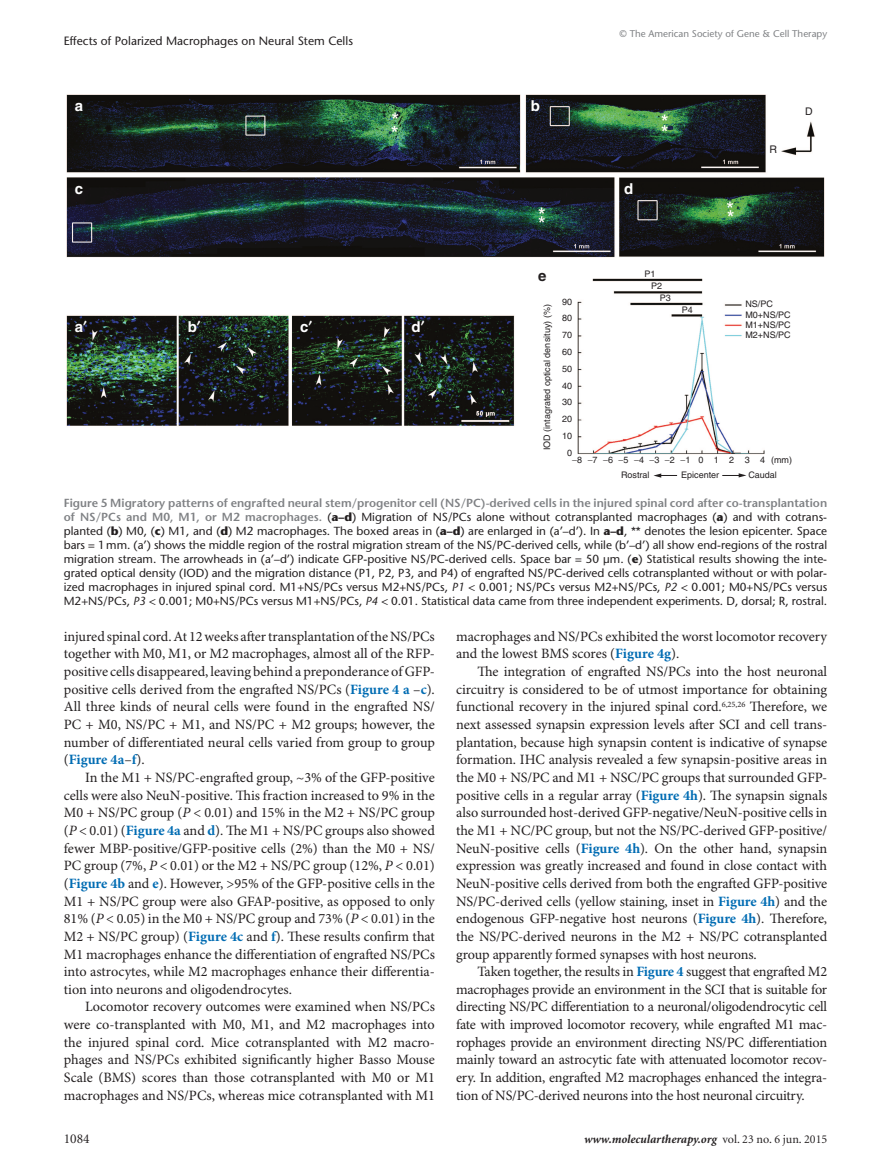
<style>
.page{position:relative;width:891px;height:1175px;background:#fff}
.page>*{position:absolute;margin:0;border:0;box-sizing:border-box;transform-origin:0 0}
.t1{font:700 15px "Helvetica";color:#fff}
.t2{font:700 15px "Helvetica";color:#231f20}
.t3{font:14.25px/17.7px "Minion Pro";letter-spacing:-.005em;color:#231f20;text-align:justify}
.t4{font:13.5px "Minion";color:#231f20}
.t5{font:12px "Stone Sans";color:#231f20}
.t6{font:italic 700 12px "Minion";color:#231f20}
.t7{font:11.7px/14.1px "Stone Sans";color:#231f20;text-align:justify}
.t8{font:600 11.7px "ITC Stone Sans";color:#808285}
.t9{font:10.5px "Helvetica";color:#231f20}
.t10{font:9.75px "Stone Sans";color:#808285}
.t11{font:9px/16.8px "Helvetica";color:#231f20;text-align:center}
.s1{font-family:"ITC Stone Sans";font-weight:600;color:#808285}
.s2{font-weight:700}
.s3{font-style:italic}
.s4{font-weight:700;color:#006cb3}
.s5{font-weight:400;font-style:normal}
</style>
<div class="page">
<img style="left:67px;top:94px;width:757px;height:360px">
<svg style="left:653px;top:473px;width:24px;height:4px"></svg>
<svg style="left:722px;top:473px;width:24px;height:4px"></svg>
<svg style="left:83px;top:321px;width:4px;height:5px"></svg>
<svg style="left:197px;top:321px;width:3px;height:5px"></svg>
<svg style="left:309px;top:321px;width:3px;height:5px"></svg>
<svg style="left:421px;top:321px;width:3px;height:5px"></svg>
<p class="t5" style="left:64px;top:34px;width:291px">Effects of Polarized Macrophages on Neural Stem Cells</p>
<p class="t1" style="left:75px;top:97px;width:10px">a</p>
<p class="t10" style="left:620px;top:28px;width:209px">© The American Society of Gene &amp; Cell Therapy</p>
<p class="t1" style="left:531px;top:97px;width:11px">b</p>
<p class="t9" style="left:805px;top:105px;width:9px">D</p>
<p class="t9" style="left:770px;top:144px;width:9px">R</p>
<p class="t1" style="left:75px;top:179px;width:10px">c</p>
<p class="t1" style="left:624px;top:179px;width:11px">d</p>
<p class="t1" style="left:75px;top:318px;width:10px">a</p>
<p class="t1" style="left:188px;top:318px;width:11px">b</p>
<p class="t1" style="left:300px;top:318px;width:10px">c</p>
<p class="t1" style="left:412px;top:318px;width:11px">d</p>
<p class="t2" style="left:538px;top:267px;width:10px">e</p>
<p class="t11" style="left:539px;top:450px;width:147px;rotate:-90deg">IOD (intagrated optical densituy) (%)</p>
<p class="t11" style="left:562px;top:293px;width:12px">90</p>
<p class="t11" style="left:562px;top:310px;width:12px;text-align:justify">80<br>70<br>60</p>
<p class="t11" style="left:645px;top:265px;width:13px">P1</p>
<p class="t11" style="left:651px;top:278px;width:13px">P2</p>
<p class="t11" style="left:660px;top:290px;width:13px">P3</p>
<p class="t11" style="left:682px;top:301px;width:13px">P4</p>
<p class="t11" style="left:745px;top:299px;width:47px;line-height:10.4px;text-align:left">NS/PC<br>M0+NS/PC<br>M1+NS/PC<br>M2+NS/PC</p>
<p class="t11" style="left:562px;top:360px;width:12px">50<br>40<br>30<br>20<br>10<br>0</p>
<p class="t11" style="left:714px;top:452px;width:80px">1 2 3 4(mm)</p>
<p class="t11" style="left:572px;top:453px;width:133px;line-height:14.7px">−8 −7 −6 −5 −4 −3 −2 −1 0<br>Rostral</p>
<p class="t11" style="left:681px;top:466px;width:40px">Epicenter</p>
<p class="t11" style="left:748px;top:466px;width:30px">Caudal</p>
<p class="t8" style="left:64px;top:496px;width:765px">Figure 5 Migratory patterns of engrafted neural stem/progenitor cell (NS/PC)-derived cells in the injured spinal cord after co-transplantation</p>
<p class="t7" style="left:64px;top:510px;width:765px"><span class="s1">of NS/PCs and M0, M1, or M2 macrophages.</span> (<span class="s2">a–d</span>) Migration of NS/PCs alone without cotransplanted macrophages (<span class="s2">a</span>) and with cotrans&shy;planted (<span class="s2">b</span>) M0, (<span class="s2">c</span>) M1, and (<span class="s2">d</span>) M2 macrophages. The boxed areas in (<span class="s2">a–d</span>) are enlarged in (a’–d’). In <span class="s2">a–d</span>, ** denotes the lesion epicenter. Space bars = 1mm. (a’) shows the middle region of the rostral migration stream of the NS/PC-derived cells, while (b’–d’) all show end-regions of the rostral migration stream. The arrowheads in (a’–d’) indicate GFP-positive NS/PC-derived cells. Space bar = 50 μm. (<span class="s2">e</span>) Statistical results showing the inte&shy;grated optical density (IOD) and the migration distance (P1, P2, P3, and P4) of engrafted NS/PC-derived cells cotransplanted without or with polar&shy;ized macrophages in injured spinal cord. M1+NS/PCs versus M2+NS/PCs, <span class="s3">P1</span> &lt; 0.001; NS/PCs versus M2+NS/PCs, <span class="s3">P2</span> &lt; 0.001; M0+NS/PCs versus M2+NS/PCs, <span class="s3">P3</span> &lt; 0.001; M0+NS/PCs versus M1+NS/PCs, <span class="s3">P4</span> &lt; 0.01. Statistical data came from three independent experiments. D, dorsal; R, rostral.</p>
<p class="t3" style="left:64px;top:628px;width:373px">injured spinal cord. At 12 weeks after transplantation of the NS/PCs together with M0, M1, or M2 macrophages, almost all of the RFP&shy;positive cells disappeared, leaving behind a preponderance of GFP&shy;positive cells derived from the engrafted NS/PCs (<span class="s4">Figure 4 a</span> –<span class="s4">c</span>).<br>All three kinds of neural cells were found in the engrafted NS/ PC + M0, NS/PC + M1, and NS/PC + M2 groups; however, the number of differentiated neural cells varied from group to group (<span class="s4">Figure 4a</span>–<span class="s4">f</span>).</p>
<p class="t3" style="left:64px;top:769px;width:373px;text-indent:21px">In the M1 + NS/PC-engrafted group, ~3% of the GFP-positive cells were also NeuN-positive. This fraction increased to 9% in the M0 + NS/PC group (<span class="s3">P</span> &lt; 0.01) and 15% in the M2 + NS/PC group (<span class="s3">P</span> &lt; 0.01) (<span class="s4">Figure 4a</span> and <span class="s4">d</span>). The M1 + NS/PC groups also showed fewer MBP-positive/GFP-positive cells (2%) than the M0 + NS/ PC group (7%, <span class="s3">P</span> &lt; 0.01) or the M2 + NS/PC group (12%, <span class="s3">P</span> &lt; 0.01) (<span class="s4">Figure 4b</span> and <span class="s4">e</span>). However, &gt;95% of the GFP-positive cells in the M1 + NS/PC group were also GFAP-positive, as opposed to only 81% (<span class="s3">P</span> &lt; 0.05) in the M0 + NS/PC group and 73% (<span class="s3">P</span> &lt; 0.01) in the M2 + NS/PC group) (<span class="s4">Figure 4c</span> and <span class="s4">f</span>). These results confirm that M1 macrophages enhance the differentiation of engrafted NS/PCs into astrocytes, while M2 macrophages enhance their differentia&shy;tion into neurons and oligodendrocytes.</p>
<p class="t3" style="left:64px;top:998px;width:373px;text-indent:21px">Locomotor recovery outcomes were examined when NS/PCs were co-transplanted with M0, M1, and M2 macrophages into the injured spinal cord. Mice cotransplanted with M2 macro&shy;phages and NS/PCs exhibited significantly higher Basso Mouse Scale (BMS) scores than those cotransplanted with M0 or M1 macrophages and NS/PCs, whereas mice cotransplanted with M1</p>
<p class="t3" style="left:456px;top:628px;width:373px">macrophages and NS/PCs exhibited the worst locomotor recovery and the lowest BMS scores (<span class="s4">Figure 4g</span>).</p>
<p class="t3" style="left:456px;top:663px;width:373px;text-indent:21px">The integration of engrafted NS/PCs into the host neuronal circuitry is considered to be of utmost importance for obtaining functional recovery in the injured spinal cord.<sup>6,25,26</sup> Therefore, we next assessed synapsin expression levels after SCI and cell trans&shy;plantation, because high synapsin content is indicative of synapse formation. IHC analysis revealed a few synapsin-positive areas in the M0 + NS/PC and M1 + NSC/PC groups that surrounded GFP&shy;positive cells in a regular array (<span class="s4">Figure 4h</span>). The synapsin signals also surrounded host-derived GFP-negative/NeuN-positive cells in the M1 + NC/PC group, but not the NS/PC-derived GFP-positive/ NeuN-positive cells (<span class="s4">Figure 4h</span>). On the other hand, synapsin expression was greatly increased and found in close contact with NeuN-positive cells derived from both the engrafted GFP-positive NS/PC-derived cells (yellow staining, inset in <span class="s4">Figure 4h</span>) and the endogenous GFP-negative host neurons (<span class="s4">Figure 4h</span>). Therefore, the NS/PC-derived neurons in the M2 + NS/PC cotransplanted group apparently formed synapses with host neurons.</p>
<p class="t3" style="left:456px;top:963px;width:373px;text-indent:21px">Taken together, the results in <span class="s4">Figure 4</span> suggest that engrafted M2 macrophages provide an environment in the SCI that is suitable for directing NS/PC differentiation to a neuronal/oligodendrocytic cell fate with improved locomotor recovery, while engrafted M1 mac&shy;rophages provide an environment directing NS/PC differentiation mainly toward an astrocytic fate with attenuated locomotor recov&shy;ery. In addition, engrafted M2 macrophages enhanced the integra&shy;tion of NS/PC-derived neurons into the host neuronal circuitry.</p>
<p class="t4" style="left:64px;top:1132px;width:27px">1084</p>
<p class="t6" style="left:584px;top:1133px;width:245px">www.moleculartherapy.org <span class="s5">vol. 23 no. 6 jun. 2015</span></p>
</div>
